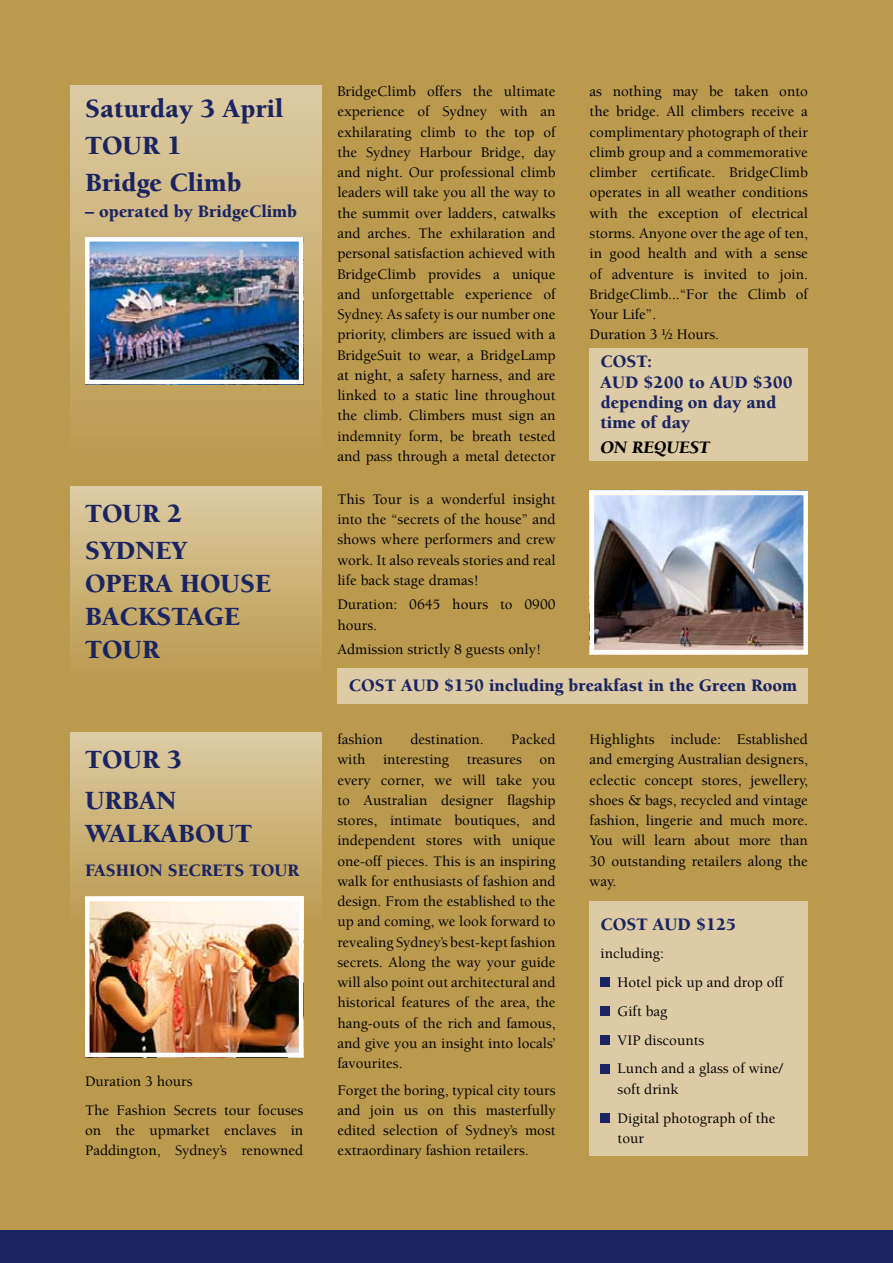
<style>
.page{position:relative;width:893px;height:1263px;background:#bb994d}
.page>*{position:absolute;margin:0;border:0;box-sizing:border-box;transform-origin:0 0}
.t1{font:900 27px/33px "Berkeley";color:#1a2461}
.t2{font:900 18px/20.2px "Berkeley";color:#1a2461}
.t3{font:italic 900 18px "Berkeley";color:#000}
.t4{font:500 15px/20.2px "Berkeley";color:#000}
</style>
<div class="page">
<div style="left:0;top:1230px;width:893px;height:33px;background:#1a2461"></div>
<div style="left:70px;top:85px;width:251px;height:377px;background:linear-gradient(to bottom,#dccba3,#bb994c)"></div>
<div style="left:70px;top:487px;width:251px;height:194px;background:linear-gradient(to bottom,#dccba3,#bb994d)"></div>
<div style="left:70px;top:733px;width:251px;height:194px;background:linear-gradient(to bottom,#dccba3,#bb994d)"></div>
<img style="left:90px;top:242px;width:208px;height:137px">
<div style="left:85px;top:237px;width:218px;height:147px;border:4px solid #fff"></div>
<img style="left:90px;top:902px;width:208px;height:150px">
<div style="left:85px;top:897px;width:218px;height:160px;border:4px solid #fff"></div>
<img style="left:595px;top:496px;width:208px;height:153px">
<div style="left:590px;top:491px;width:218px;height:163px;border:4px solid #fff"></div>
<div style="left:590px;top:348px;width:218px;height:113px;background:#dccba4"></div>
<div style="left:590px;top:901px;width:218px;height:254px;background:#dccba4"></div>
<div style="left:337px;top:669px;width:471px;height:35px;background:#dccba4"></div>
<div style="left:601px;top:978px;width:9px;height:9px;background:#1a2461"></div>
<div style="left:601px;top:1006px;width:9px;height:10px;background:#1a2461"></div>
<div style="left:601px;top:1035px;width:9px;height:10px;background:#1a2461"></div>
<div style="left:601px;top:1064px;width:9px;height:9px;background:#1a2461"></div>
<div style="left:601px;top:1113px;width:9px;height:9px;background:#1a2461"></div>
<h1 class="t1" style="left:85px;top:90px;width:200px;line-height:37.2px">Saturday 3 April<br>TOUR</h1>
<h1 class="t1" style="left:85px;top:127px;width:158px;line-height:37.2px;text-indent:82px">1<br>Bridge Climb</h1>
<p class="t2" style="left:85px;top:201px;width:214px">– operated by BridgeClimb</p>
<h1 class="t1" style="left:85px;top:497px;width:20px">TOUR</h1>
<h1 class="t1" style="left:167px;top:497px;width:17px">2</h1>
<h1 class="t1" style="left:85px;top:535px;width:50px">SYDNE</h1>
<h1 class="t1" style="left:172px;top:535px;width:17px">Y</h1>
<h1 class="t1" style="left:85px;top:568px;width:55px">OPERA</h1>
<h1 class="t1" style="left:85px;top:568px;width:155px;text-indent:95px">HOUSE<br>BACKSTAGE<br>TOUR</h1>
<h1 class="t1" style="left:85px;top:743px;width:20px">TOUR</h1>
<h1 class="t1" style="left:167px;top:743px;width:17px">3</h1>
<h1 class="t1" style="left:85px;top:785px;width:130px">URBAN<br>WALKABOUT</h1>
<p class="t2" style="left:85px;top:860px;width:128px">FASHION SECRETS</p>
<p class="t2" style="left:249px;top:860px;width:14px">TOUR</p>
<p class="t4" style="left:85px;top:1067px;width:220px;line-height:28.8px">Duration 3 hours<br>The Fashion Secrets tour focuses</p>
<p class="t4" style="left:85px;top:1120px;width:220px">on the upmarket enclaves in<br>Paddington, Sydney’s renowned</p>
<p class="t4" style="left:337px;top:82px;width:220px;text-align:justify">BridgeClimb offers the ultimate experience of Sydney with an exhilarating climb to the top of the Sydney Harbour Bridge, day and night. Our professional climb leaders will take you all the way to the summit over ladders, catwalks and arches. The exhilaration and personal satisfaction achieved with BridgeClimb provides a unique and unforgettable experience of Sydney. As safety is our number one priority, climbers are issued with a BridgeSuit to wear, a BridgeLamp at night, a safety harness, and are linked to a static line throughout the climb. Climbers must sign an indemnity form, be breath tested and pass through a metal detector</p>
<p class="t4" style="left:590px;top:82px;width:220px">as nothing may be taken onto the bridge. All climbers receive a complimentary photograph of their climb group and a commemorative climber certificate. BridgeClimb operates in all weather conditions with the exception of electrical storms. Anyone over the age of ten, in good health and with a sense of adventure is invited to join.<br>BridgeClimb...“For the Climb of<br>Your Life”.<br>Duration 3 ½ Hours.</p>
<p class="t4" style="left:337px;top:489px;width:220px;text-align:justify">This Tour is a wonderful insight into the “secrets of the house” and shows where performers and crew work. It also reveals stories and real life back stage dramas!</p>
<p class="t4" style="left:337px;top:595px;width:220px">Duration: 0645 hours to 0900 hours.</p>
<p class="t4" style="left:337px;top:639px;width:205px">Admission strictly 8 guests only!</p>
<p class="t2" style="left:601px;top:352px;width:25px">COST</p>
<p class="t2" style="left:647px;top:352px;width:7px">:</p>
<p class="t2" style="left:601px;top:372px;width:14px">AUD</p>
<p class="t2" style="left:644px;top:372px;width:80px">$200 to AUD</p>
<p class="t2" style="left:601px;top:372px;width:194px;text-indent:152px">$300 depending on day and time of day</p>
<p class="t3" style="left:601px;top:437px;width:111px">ON REQUEST</p>
<p class="t2" style="left:349px;top:676px;width:25px">COST</p>
<p class="t2" style="left:401px;top:676px;width:14px">AUD</p>
<p class="t2" style="left:444px;top:676px;width:355px">$150 including breakfast in the Green Room</p>
<p class="t4" style="left:337px;top:729px;width:47px">fashion</p>
<p class="t4" style="left:410px;top:729px;width:75px">destination.</p>
<p class="t4" style="left:337px;top:729px;width:220px;text-align:justify;text-indent:174px">Packed with interesting treasures on every corner, we will take you to Australian designer flagship stores, intimate boutiques, and independent stores with unique one-off pieces. This is an inspiring walk for enthusiasts of fashion and design. From the established to the up and coming, we look forward to revealing Sydney’s best-kept fashion secrets. Along the way your guide will also point out architectural and historical features of the area, the hang-outs of the rich and famous, and give you an insight into locals’ favourites.</p>
<p class="t4" style="left:337px;top:1080px;width:220px;text-align:justify">Forget the boring, typical city tours and join us on this masterfully edited selection of Sydney’s most extraordinary fashion retailers.</p>
<p class="t4" style="left:590px;top:729px;width:220px;text-align:justify">Highlights include: Established and emerging Australian designers, eclectic concept stores, jewellery, shoes &amp; bags, recycled and vintage fashion, lingerie and much more.<br>You will learn about more than 30 outstanding retailers along the way.</p>
<p class="t2" style="left:601px;top:914px;width:25px">COST</p>
<p class="t2" style="left:653px;top:914px;width:14px">AUD</p>
<p class="t2" style="left:696px;top:914px;width:42px">$125</p>
<p class="t4" style="left:618px;top:940px;width:167px;line-height:28.8px;text-indent:-17px">including:<br>Hotel pick up and drop off<br>Gift bag<br>VIP discounts<br>Lunch and a glass of wine/</p>
<p class="t4" style="left:618px;top:1075px;width:159px;line-height:28.8px">soft drink<br>Digital photograph of the</p>
<p class="t4" style="left:618px;top:1128px;width:28px">tour</p>
</div>
